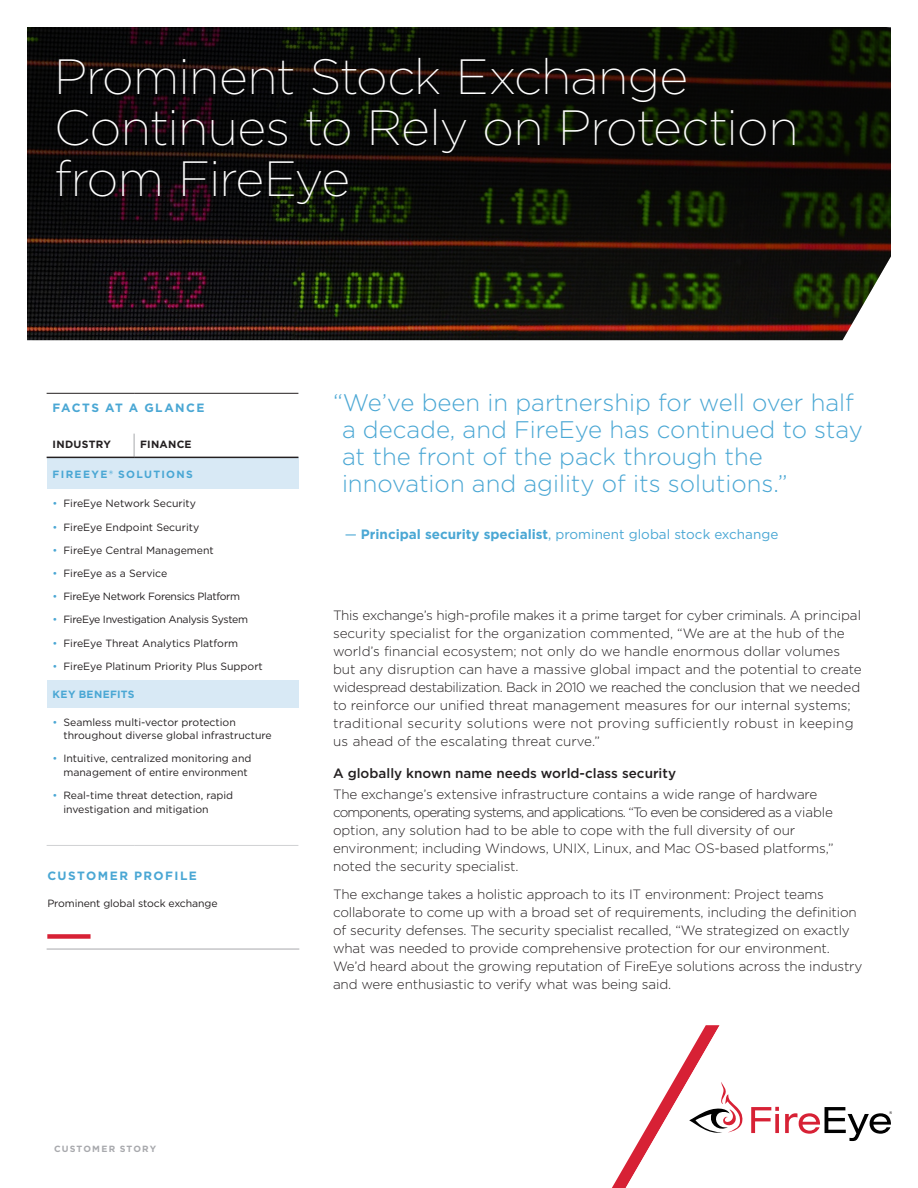
<style>
.page{position:relative;width:918px;height:1188px;background:#fff}
.page>*{position:absolute;margin:0;border:0;box-sizing:border-box;transform-origin:0 0}
.DS_Head_33_White{font:200 49.5px/51px "Gotham";letter-spacing:-.015em;color:#fff}
.FE_Pull_Quote_1{font:300 24px/27px "Gotham";color:#4aa7d4}
.Text_Body_9_12{font:300 13.5px/18px "Gotham";letter-spacing:-.01em;color:#231f20}
.FE_Pull_Quote_1-2{font:13.5px "Gotham";color:#4aa7d4}
.Subhead_L1_9_12{font:500 13.5px "Gotham";color:#231f20}
.Headline_8_Caps{font:700 12px "Gotham";letter-spacing:.12em;color:#4aa7d4}
.FE_Sidebar_Body{font:10.5px/13.5px "Gotham";color:#231f20}
.FE_Sidebar_Body-2{font:10.5px "Gotham";letter-spacing:-.03em;color:#231f20}
.Table_Head_1{font:700 10.5px "Gotham";letter-spacing:.125em;color:#4aa7d4}
.Table_Head_2{font:700 10.5px "Gotham";letter-spacing:.025em;color:#231f20}
.Table_Head_2-2{font:700 10.5px "Gotham";letter-spacing:.035em;color:#4aa7d4}
.t1{font:700 9px "Gotham";letter-spacing:.13em;color:#a8a9ad}
.s1{color:#4aa7d4}
.s2{font-weight:700}
</style>
<div class="page">
<svg style="left:751px;top:1107px;width:28px;height:26px"></svg>
<svg style="left:612px;top:1025px;width:131px;height:163px"></svg>
<svg style="left:785px;top:1107px;width:107px;height:34px"></svg>
<svg style="left:27px;top:27px;width:864px;height:313px;background:#15120b"></svg>
<hr style="left:47px;top:949px;width:252px;height:1px;background:#a8a9ad">
<div style="left:47px;top:457px;width:251px;height:32px;background:#d8e9f5"></div>
<div style="left:47px;top:680px;width:251px;height:27px;background:#d8e9f5"></div>
<svg style="left:134px;top:434px;width:1px;height:23px"></svg>
<hr style="left:47px;top:393px;width:87px;height:1px;background:#231f20">
<hr style="left:134px;top:393px;width:164px;height:1px;background:#231f20">
<hr style="left:47px;top:457px;width:87px;height:1px;background:#231f20">
<hr style="left:134px;top:457px;width:164px;height:1px;background:#231f20">
<hr style="left:47px;top:845px;width:87px;height:1px;background:#d1d2d4">
<hr style="left:134px;top:845px;width:164px;height:1px;background:#d1d2d4">
<div style="left:47px;top:934px;width:44px;height:5px;background:#d72135"></div>
<p class="DS_Head_33_White" style="left:54px;top:49px;width:746px">Prominent Stock Exchange<br>Continues to Rely on Protection from FireEye</p>
<p class="Headline_8_Caps" style="left:53px;top:400px;width:153px">FACTS AT A GLANCE</p>
<p class="Table_Head_2" style="left:53px;top:437px;width:60px">INDUSTRY</p>
<p class="Table_Head_2" style="left:140px;top:437px;width:53px">FINANCE</p>
<p class="Table_Head_1" style="left:53px;top:467px;width:142px">FIREEYE® SOLUTIONS</p>
<p class="FE_Sidebar_Body" style="left:53px;top:497px;width:145px"><span class="s1">•</span> FireEye Network Security</p>
<p class="FE_Sidebar_Body" style="left:53px;top:520px;width:148px"><span class="s1">•</span> FireEye Endpoint Security</p>
<p class="FE_Sidebar_Body" style="left:53px;top:543px;width:163px"><span class="s1">•</span> FireEye Central Management</p>
<p class="FE_Sidebar_Body" style="left:53px;top:566px;width:116px"><span class="s1">•</span> FireEye as a Service</p>
<p class="FE_Sidebar_Body-2" style="left:53px;top:590px;width:189px"><span class="s1">•</span> FireEye Network Forensics Platform</p>
<p class="FE_Sidebar_Body-2" style="left:53px;top:613px;width:197px"><span class="s1">•</span> FireEye Investigation Analysis System</p>
<p class="FE_Sidebar_Body" style="left:53px;top:636px;width:187px"><span class="s1">•</span> FireEye Threat Analytics Platform</p>
<p class="FE_Sidebar_Body" style="left:53px;top:659px;width:212px"><span class="s1">•</span> FireEye Platinum Priority Plus Support</p>
<p class="Table_Head_2-2" style="left:53px;top:687px;width:84px">KEY BENEFITS</p>
<p class="FE_Sidebar_Body" style="left:63px;top:715px;width:210px;text-indent:-11px"><span class="s1">•</span> Seamless multi-vector protection throughout diverse global infrastructure</p>
<p class="FE_Sidebar_Body" style="left:63px;top:752px;width:190px;text-indent:-11px"><span class="s1">•</span> Intuitive, centralized monitoring and management of entire environment</p>
<p class="FE_Sidebar_Body" style="left:63px;top:788px;width:171px;text-indent:-11px"><span class="s1">•</span> Real-time threat detection, rapid investigation and mitigation</p>
<p class="Headline_8_Caps" style="left:47px;top:868px;width:151px">CUSTOMER PROFILE</p>
<p class="FE_Sidebar_Body" style="left:47px;top:896px;width:172px">Prominent global stock exchange</p>
<p class="t1" style="left:54px;top:1143px;width:104px">CUSTOMER STORY</p>
<p class="FE_Pull_Quote_1" style="left:342px;top:388px;width:522px;text-indent:-9px">“We’ve been in partnership for well over half a decade, and FireEye has continued to stay at the front of the pack through the innovation and agility of its solutions.”</p>
<p class="FE_Pull_Quote_1-2" style="left:345px;top:526px;width:435px">— <span class="s2">Principal security specialist</span>, prominent global stock exchange</p>
<p class="Text_Body_9_12" style="left:333px;top:606px;width:530px">This exchange’s high-profile makes it a prime target for cyber criminals. A principal security specialist for the organization commented, “We are at the hub of the world’s financial ecosystem; not only do we handle enormous dollar volumes but any disruption can have a massive global impact and the potential to create widespread destabilization. Back in 2010 we reached the conclusion that we needed to reinforce our unified threat management measures for our internal systems; traditional security solutions were not proving sufficiently robust in keeping us ahead of the escalating threat curve.”</p>
<p class="Subhead_L1_9_12" style="left:333px;top:764px;width:345px">A globally known name needs world-class security</p>
<p class="Text_Body_9_12" style="left:333px;top:785px;width:502px">The exchange’s extensive infrastructure contains a wide range of hardware components, operating systems, and applications. “To even be considered as a viable option, any solution had to be able to cope with the full diversity of our environment; including Windows, UNIX, Linux, and Mac OS-based platforms,” noted the security specialist.</p>
<p class="Text_Body_9_12" style="left:333px;top:885px;width:531px">The exchange takes a holistic approach to its IT environment: Project teams collaborate to come up with a broad set of requirements, including the definition of security defenses. The security specialist recalled, “We strategized on exactly what was needed to provide comprehensive protection for our environment.<br>We’d heard about the growing reputation of FireEye solutions across the industry and were enthusiastic to verify what was being said.</p>
</div>
